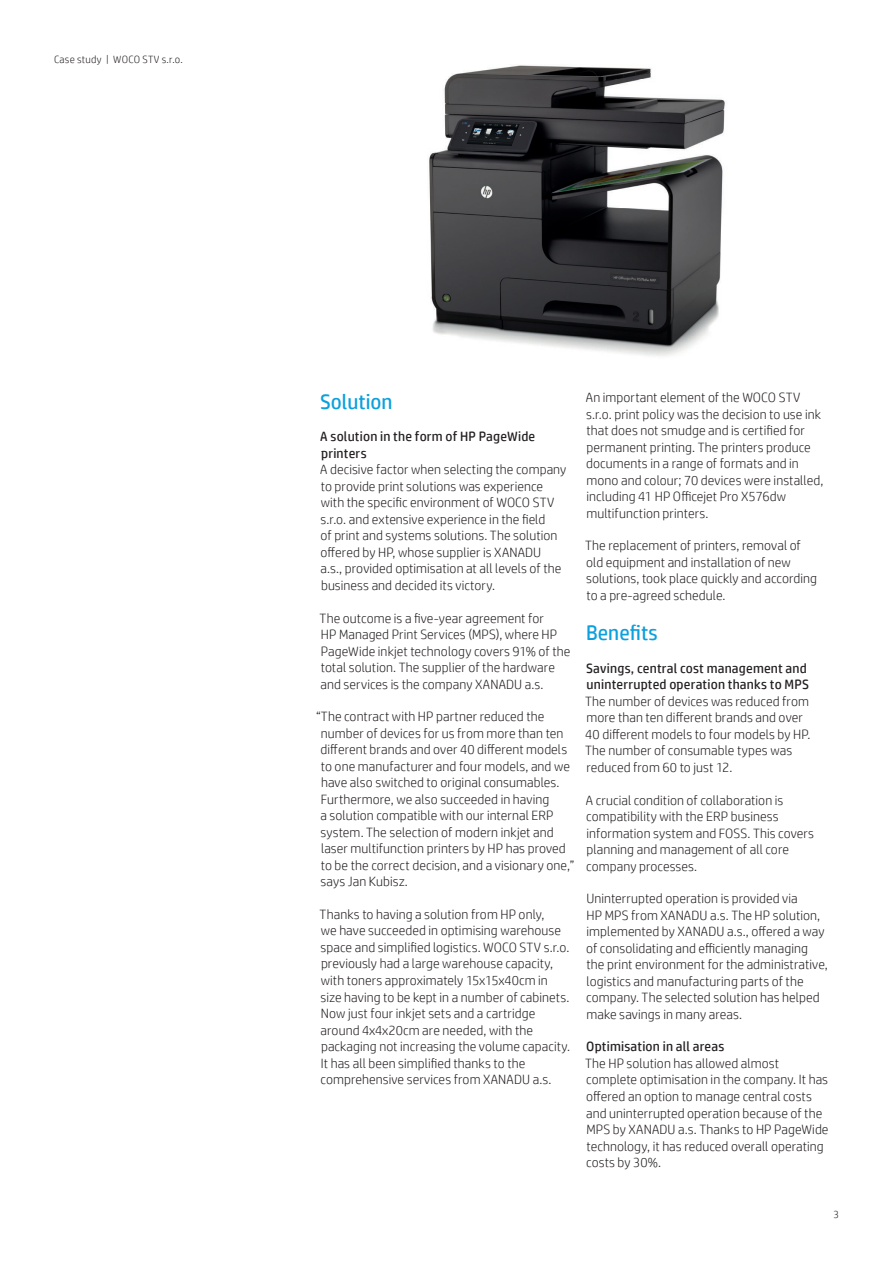
<style>
.page{position:relative;width:893px;height:1263px;background:#fff}
.page>*{position:absolute;margin:0;border:0;box-sizing:border-box;transform-origin:0 0}
.Subhead_14_16_bold_b{font:21px "HP Simplified";color:#0ca0dd}
.Body{font:21px "HP Simplified";letter-spacing:.005em;color:#0ca0dd}
.Body-2{font:300 13.5px/16.5px "HP Simplified";letter-spacing:.005em;color:#231f20}
.Body_header_bold{font:13.5px/16.5px "HP Simplified";letter-spacing:.015em;color:#231f20}
.Title_descriptor{font:300 10.5px "HP Simplified";letter-spacing:.025em;color:#231f20}
.Page_number_right{font:300 10.5px "HP Simplified";color:#231f20}
</style>
<div class="page">
<img style="left:429px;top:65px;width:296px;height:291px">
<p class="Title_descriptor" style="left:54px;top:53px;width:130px">Case study | WOCO STV s.r.o.</p>
<p class="Subhead_14_16_bold_b" style="left:320px;top:389px;width:74px">Solution</p>
<p class="Body_header_bold" style="left:320px;top:428px;width:216px">A solution in the form of HP PageWide printers</p>
<p class="Body-2" style="left:320px;top:461px;width:248px">A decisive factor when selecting the company to provide print solutions was experience with the specific environment of WOCO STV s.r.o. and extensive experience in the field<br>of print and systems solutions. The solution offered by HP, whose supplier is XANADU<br>a.s., provided optimisation at all levels of the business and decided its victory.</p>
<p class="Body-2" style="left:320px;top:609px;width:252px">The outcome is a five-year agreement for<br>HP Managed Print Services (MPS), where HP PageWide inkjet technology covers 91% of the total solution. The supplier of the hardware and services is the company XANADU a.s.</p>
<p class="Body-2" style="left:320px;top:708px;width:255px;text-indent:-5px">“The contract with HP partner reduced the number of devices for us from more than ten different brands and over 40 different models to one manufacturer and four models, and we have also switched to original consumables.<br>Furthermore, we also succeeded in having<br>a solution compatible with our internal ERP system. The selection of modern inkjet and laser multifunction printers by HP has proved to be the correct decision, and a visionary one,” says Jan Kubisz.</p>
<p class="Body-2" style="left:320px;top:906px;width:252px">Thanks to having a solution from HP only,<br>we have succeeded in optimising warehouse space and simplified logistics. WOCO STV s.r.o. previously had a large warehouse capacity, with toners approximately 15x15x40cm in size having to be kept in a number of cabinets.<br>Now just four inkjet sets and a cartridge around 4x4x20cm are needed, with the packaging not increasing the volume capacity.<br>It has all been simplified thanks to the comprehensive services from XANADU a.s.</p>
<p class="Body-2" style="left:586px;top:389px;width:239px">An important element of the WOCO STV s.r.o. print policy was the decision to use ink that does not smudge and is certified for permanent printing. The printers produce documents in a range of formats and in mono and colour; 70 devices were installed, including 41 HP Officejet Pro X576dw multifunction printers.</p>
<p class="Body-2" style="left:585px;top:537px;width:233px">The replacement of printers, removal of old equipment and installation of new solutions, took place quickly and according to a pre-agreed schedule.</p>
<p class="Body" style="left:586px;top:621px;width:73px">Benefits</p>
<p class="Body_header_bold" style="left:586px;top:660px;width:225px">Savings, central cost management and uninterrupted operation thanks to MPS</p>
<p class="Body-2" style="left:585px;top:693px;width:227px">The number of devices was reduced from more than ten different brands and over 40 different models to four models by HP.<br>The number of consumable types was reduced from 60 to just 12.</p>
<p class="Body-2" style="left:586px;top:791px;width:230px">A crucial condition of collaboration is compatibility with the ERP business information system and FOSS. This covers planning and management of all core company processes.</p>
<p class="Body-2" style="left:586px;top:890px;width:243px">Uninterrupted operation is provided via<br>HP MPS from XANADU a.s. The HP solution, implemented by XANADU a.s., offered a way of consolidating and efficiently managing the print environment for the administrative, logistics and manufacturing parts of the company. The selected solution has helped make savings in many areas.</p>
<p class="Body_header_bold" style="left:586px;top:1038px;width:140px">Optimisation in all areas</p>
<p class="Body-2" style="left:585px;top:1055px;width:245px">The HP solution has allowed almost complete optimisation in the company. It has offered an option to manage central costs and uninterrupted operation because of the MPS by XANADU a.s. Thanks to HP PageWide technology, it has reduced overall operating costs by 30%.</p>
<p class="Page_number_right" style="left:833px;top:1208px;width:7px">3</p>
</div>
